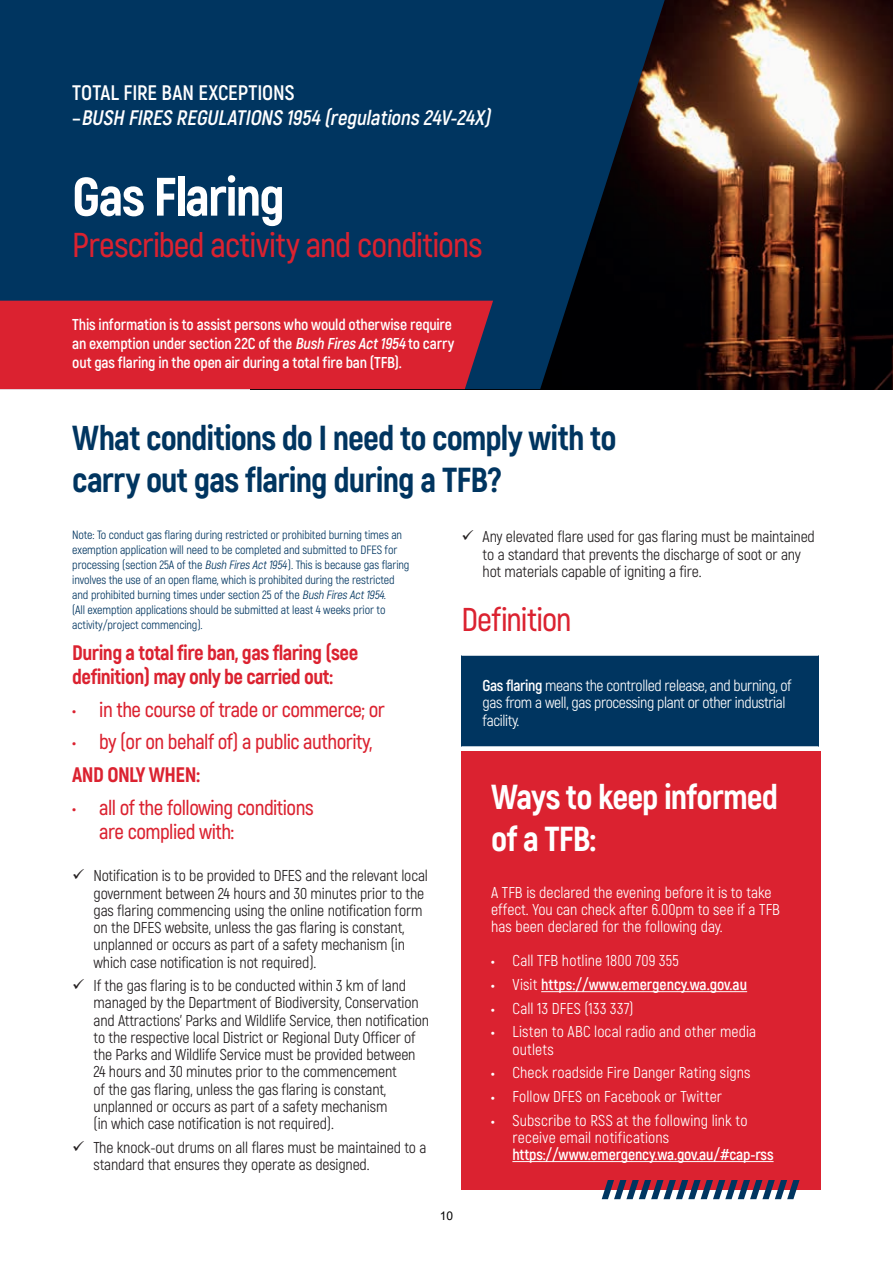
<style>
.page{position:relative;width:893px;height:1263px;background:#fff}
.page>*{position:absolute;margin:0;border:0;box-sizing:border-box;transform-origin:0 0}
.t1{font:800 54px "Akrobat";letter-spacing:-.03em;color:#fff}
.t2{font:800 34.65px/41.7px "Akrobat";letter-spacing:-.025em;color:#003560}
.t3{font:800 34.65px/41.7px "Akrobat";letter-spacing:-.025em;color:#fff}
.t4{font:600 34.5px "Akrobat";letter-spacing:-.02em;color:#db2230}
.t5{font:600 33px "Akrobat";letter-spacing:-.03em;color:#db2230}
.t6{font:600 21px/24px "Akrobat";letter-spacing:-.025em;color:#db2230}
.t7{font:800 21px/24px "Akrobat";letter-spacing:-.025em;color:#db2230}
.t8{font:italic 700 21px "Akrobat";color:#fff}
.t9{font:700 21px "Akrobat";color:#fff}
.t10{font:15.75px/17.2px "Akrobat";letter-spacing:-.01em;color:#231f20}
.t11{font:15.75px/17.2px "Akrobat";color:#fff}
.t12{font:700 15.75px/18.9px "Akrobat";letter-spacing:-.01em;color:#fff}
.t13{font:15.75px/17.2px "Akrobat";letter-spacing:-.025em;color:#fff}
.t14{font:12px/15px "Akrobat";letter-spacing:-.01em;color:#003560}
.t15{font:12px "Arial";color:#000}
.s1{font-style:normal}
.s2{font-style:italic}
.s3{font-weight:700}
.s4{font-weight:900;font-size:15px}
.s5{font-weight:400}
</style>
<div class="page">
<img style="left:665px;top:0;width:228px;height:389px">
<svg style="left:0;top:0;width:665px;height:389px;background:#023056"></svg>
<div style="left:0;top:301px;width:493px;height:88px;background:#db2230"></div>
<div style="left:461px;top:655px;width:358px;height:92px;background:#003560"></div>
<hr style="left:461px;top:655px;width:358px;height:1px;background:#fff">
<hr style="left:461px;top:746px;width:358px;height:1px;background:#fff">
<div style="left:461px;top:751px;width:360px;height:439px;background:#db2230"></div>
<hr style="left:541px;top:991px;width:206px;height:1px;background:#fff">
<hr style="left:512px;top:1161px;width:262px;height:1px;background:#fff">
<svg style="left:602px;top:1180px;width:197px;height:19px"></svg>
<h3 class="t9" style="left:72px;top:79px;width:224px">TOTAL FIRE BAN EXCEPTIONS</h3>
<h3 class="t8" style="left:72px;top:104px;width:424px"><span class="s1">–</span> BUSH FIRES REGULATIONS 1954 (regulations24V-24X)</h3>
<h1 class="t1" style="left:72px;top:162px;width:214px">Gas Flaring</h1>
<h3 class="t4" style="left:72px;top:224px;width:412px">Prescribed activity and conditions</h3>
<p class="t12" style="left:72px;top:315px;width:383px">This information is to assist persons who would otherwise require an exemption under section 22C of the <span class="s2">Bush FiresAct1954</span>to carry out gas flaring in the open air during a total fire ban (TFB).</p>
<h2 class="t2" style="left:72px;top:417px;width:546px">What conditions do I need to comply with to carry out gas flaring during a TFB?</h2>
<p class="t14" style="left:72px;top:527px;width:339px">Note: To conduct gas flaring during restricted or prohibited burning times an exemption application will need to be completed and submitted to DFES for processing (section 25A of the <span class="s2">Bush FiresAct1954</span>). This is because gas flaring involves the use of an open flame, which is prohibited during the restricted and prohibited burning times under section 25 of the <span class="s2">Bush FiresAct1954</span>.<br>(All exemption applications should be submitted at least 4 weeks prior to activity/project commencing).</p>
<h3 class="t7" style="left:72px;top:641px;width:287px">During a total fire ban, gas flaring (see definition) may only be carried out:</h3>
<h3 class="t6" style="left:72px;top:698px;width:314px">• in the course of trade or commerce; or</h3>
<h3 class="t6" style="left:72px;top:730px;width:302px">• by (or on behalf of) a public authority,</h3>
<h3 class="t7" style="left:72px;top:762px;width:129px">AND ONLY WHEN:</h3>
<h3 class="t6" style="left:99px;top:795px;width:216px;text-indent:-27px">• all of the following conditions are complied with:</h3>
<p class="t10" style="left:94px;top:867px;width:336px;text-indent:-21px">✓ Notification is to be provided to DFES and the relevant local government between 24 hours and 30 minutes prior to the gas flaring commencing using the online notification form on the DFES website, unless the gas flaring is constant, unplanned or occurs as part of a safety mechanism (in which case notification is not required).</p>
<p class="t10" style="left:94px;top:977px;width:337px;text-indent:-21px">✓ If the gas flaring is to be conducted within 3 km of land managed by the Department of Biodiversity, Conservation and Attractions’ Parks and Wildlife Service, then notification to the respective local District or Regional Duty Officer of the Parks and Wildlife Service must be provided between 24 hours and 30 minutes prior to the commencement<br>of the gas flaring, unless the gas flaring is constant, unplanned or occurs as part of a safety mechanism<br>(in which case notification is not required).</p>
<p class="t10" style="left:94px;top:1138px;width:334px;text-indent:-21px">✓ The knock-out drums on all flares must be maintained to a standard that ensures they operate as designed.</p>
<p class="t10" style="left:483px;top:528px;width:334px;text-indent:-21px">✓ Any elevated flare used for gas flaring must be maintained to a standard that prevents the discharge of soot or any hot materials capable of igniting a fire.</p>
<h3 class="t5" style="left:461px;top:599px;width:112px">Definition</h3>
<p class="t13" style="left:483px;top:677px;width:311px"><span class="s3">Gas flaring</span> means the controlled release, and burning, of gas from a well, gas processing plant or other industrial facility.</p>
<h2 class="t3" style="left:491px;top:776px;width:288px">Ways to keep informed of a TFB:</h2>
<p class="t11" style="left:491px;top:883px;width:290px">A TFB is declared the evening before it is to take effect. You can check after 6.00pm to see if a TFB has been declared for the following day.</p>
<p class="t11" style="left:491px;top:952px;width:189px"><span class="s4">•</span> Call TFB hotline 1800 709 355</p>
<p class="t12" style="left:491px;top:975px;width:258px"><span class="s4">•</span> <span class="s5">Visit</span> https://www.emergency.wa.gov.au</p>
<p class="t11" style="left:491px;top:999px;width:144px"><span class="s4">•</span> Call 13 DFES (133 337)</p>
<p class="t11" style="left:512px;top:1023px;width:245px;text-indent:-21px"><span class="s4">•</span> Listen to ABC local radio and other media outlets</p>
<p class="t11" style="left:491px;top:1064px;width:261px"><span class="s4">•</span> Check roadside Fire Danger Rating signs</p>
<p class="t11" style="left:491px;top:1088px;width:232px"><span class="s4">•</span> Follow DFES on Facebook or Twitter</p>
<p class="t11" style="left:512px;top:1111px;width:237px;text-indent:-21px"><span class="s4">•</span> Subscribe to RSS at the following link to receive email notifications</p>
<p class="t12" style="left:512px;top:1145px;width:263px">https://www.emergency.wa.gov.au/#cap-rss</p>
<p class="t15" style="left:440px;top:1207px;width:15px">10</p>
</div>
